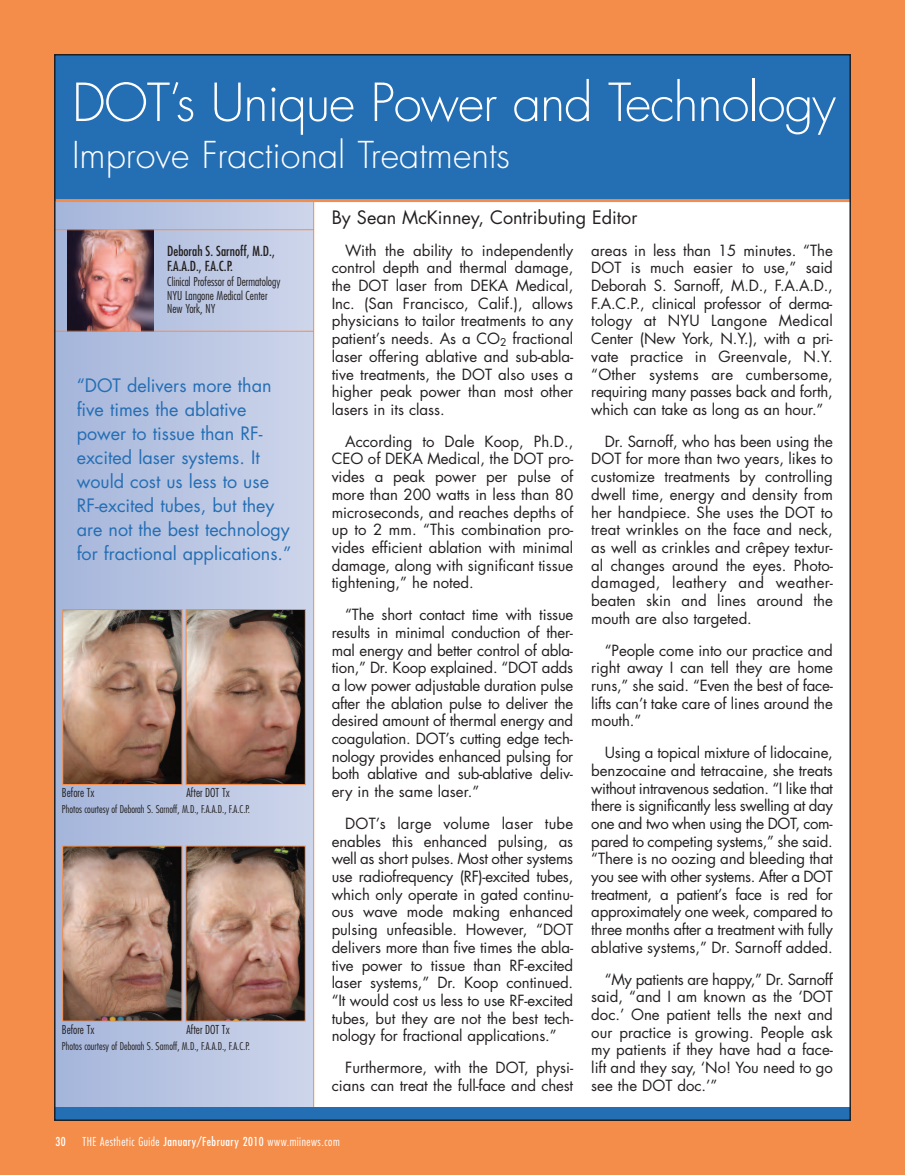
<style>
.page{position:relative;width:905px;height:1175px;background:#fff}
.page>*{position:absolute;margin:0;border:0;box-sizing:border-box;transform-origin:0 0}
.t1{font:300 51px "Futura";letter-spacing:-.02em;color:#fff}
.t2{font:300 36px "Futura";color:#fff}
.t3{font:18px/24px "Futura";color:#246eb4}
.t4{font:18px "Futura";color:#231f20}
.t5{font:15px/17.7px "Futura";color:#231f20;text-align:justify}
.t6{font:condensed 13.5px/15px "Futura";color:#231f20}
.t7{font:300 condensed 12px/13.5px "Futura";color:#231f20}
.t8{font:300 condensed 12px "Futura";letter-spacing:.04em;color:#fff}
.t9{font:condensed 12px "Futura";color:#fff}
.t10{font:300 condensed 10.5px "Futura";color:#231f20}
.s1{font-weight:400}
</style>
<div class="page">
<div style="left:0;top:0;width:904px;height:1174px;background:#f58d4a"></div>
<div style="left:54px;top:54px;width:796px;height:1066px;background:#fff"></div>
<div style="left:54px;top:54px;width:259px;height:1066px;background:linear-gradient(to right,#a5b5db,#cdd3e7)"></div>
<div style="left:54px;top:54px;width:796px;height:146px;background:#246eb4"></div>
<hr style="left:56px;top:199px;width:794px;height:3px;background:#f58d4a">
<hr style="left:313px;top:200px;width:1px;height:919px;background:#f58d4a">
<div style="left:54px;top:1107px;width:796px;height:13px;background:#246eb4"></div>
<img style="left:68px;top:230px;width:85px;height:101px">
<hr style="left:55px;top:331px;width:259px;height:1px;background:#f58d4a">
<hr style="left:55px;top:229px;width:259px;height:1px;background:#f58d4a">
<img style="left:64px;top:611px;width:116px;height:172px">
<div style="left:62px;top:609px;width:120px;height:176px;border:1px solid #f58d4a"></div>
<img style="left:188px;top:611px;width:116px;height:172px">
<div style="left:186px;top:609px;width:120px;height:176px;border:1px solid #f58d4a"></div>
<img style="left:64px;top:847px;width:116px;height:172px">
<div style="left:62px;top:845px;width:120px;height:176px;border:1px solid #f58d4a"></div>
<img style="left:188px;top:847px;width:115px;height:172px">
<h1 class="t1" style="left:72px;top:79px;width:765px">DOT’s Unique Power and Technology</h1>
<h2 class="t2" style="left:72px;top:138px;width:439px">Improve Fractional Treatments</h2>
<p class="t6" style="left:167px;top:244px;width:109px">Deborah S. Sarnoff, M.D.,<br>F.A.A.D., F.A.C.P.</p>
<p class="t7" style="left:167px;top:276px;width:115px">Clinical Professor of Dermatology<br>NYU Langone Medical Center<br>New York, NY</p>
<p class="t3" style="left:77px;top:375px;width:216px">“DOT delivers more than five times the ablative power to tissue than RF&shy;excited laser systems. It would cost us less to use<br>RF-excited tubes, but they are not the best technology for fractional applications.”</p>
<p class="t7" style="left:62px;top:787px;width:34px">Before Tx</p>
<p class="t10" style="left:62px;top:805px;width:190px">Photos courtesy of Deborah S. Sarnoff, M.D., F.A.A.D., F.A.C.P.</p>
<p class="t7" style="left:187px;top:787px;width:45px">After DOT Tx</p>
<p class="t7" style="left:62px;top:1023px;width:34px">Before Tx</p>
<p class="t10" style="left:62px;top:1041px;width:190px">Photos courtesy of Deborah S. Sarnoff, M.D., F.A.A.D., F.A.C.P.</p>
<p class="t7" style="left:186px;top:1023px;width:45px">After DOT Tx</p>
<p class="t4" style="left:332px;top:209px;width:307px">By Sean McKinney, Contributing Editor</p>
<p class="t5" style="left:332px;top:242px;width:243px;text-indent:14px">With the ability to independently control depth and thermal damage, the DOT laser from DEKA Medical, Inc. (San Francisco, Calif.), allows physicians to tailor treatments to any patient’s needs. As a CO<sub>2</sub> fractional laser offering ablative and sub-abla&shy;tive treatments, the DOT also uses a higher peak power than most other lasers in its class.</p>
<p class="t5" style="left:332px;top:433px;width:243px;text-indent:13px">According to Dale Koop, Ph.D., CEO of DEKA Medical, the DOT pro&shy;vides a peak power per pulse of more than 200 watts in less than 80 microseconds, and reaches depths of up to 2 mm. “This combination pro&shy;vides efficient ablation with minimal damage, along with significant tissue tightening,” he noted.</p>
<p class="t5" style="left:332px;top:607px;width:243px;text-indent:14px">“The short contact time with tissue results in minimal conduction of ther&shy;mal energy and better control of abla&shy;tion,” Dr. Koop explained. “DOT adds a low power adjustable duration pulse after the ablation pulse to deliver the desired amount of thermal energy and coagulation. DOT’s cutting edge tech&shy;nology provides enhanced pulsing for both ablative and sub-ablative deliv&shy;ery in the same laser.”</p>
<p class="t5" style="left:331px;top:815px;width:243px;text-indent:14px">DOT’s large volume laser tube enables this enhanced pulsing, as well as short pulses. Most other systems use radiofrequency (RF)-excited tubes, which only operate in gated continu&shy;ous wave mode making enhanced pulsing unfeasible. However, “DOT delivers more than five times the abla&shy;tive power to tissue than RF-excited laser systems,” Dr. Koop continued. “It would cost us less to use RF-excited tubes, but they are not the best tech&shy;nology for fractional applications.”</p>
<p class="t5" style="left:331px;top:1060px;width:243px;text-align:right">Furthermore, with the DOT, physi&shy;cians can treat the full-face and chest</p>
<p class="t5" style="left:591px;top:242px;width:243px">areas in less than 15 minutes. “The DOT is much easier to use,” said Deborah S. Sarnoff, M.D., F.A.A.D., F.A.C.P., clinical professor of derma&shy;tology at NYU Langone Medical Center (New York, N.Y.), with a pri&shy;vate practice in Greenvale, N.Y. “Other systems are cumbersome, requiring many passes back and forth, which can take as long as an hour.”</p>
<p class="t5" style="left:591px;top:433px;width:243px;text-indent:13px">Dr. Sarnoff, who has been using the DOT for more than two years, likes to customize treatments by controlling dwell time, energy and density from her handpiece. She uses the DOT to treat wrinkles on the face and neck, as well as crinkles and crêpey textur&shy;al changes around the eyes. Photo&shy;damaged, leathery and weather&shy;beaten skin and lines around the mouth are also targeted.</p>
<p class="t5" style="left:591px;top:642px;width:243px;text-indent:13px">“People come into our practice and right away I can tell they are home runs,” she said. “Even the best of face&shy;lifts can’t take care of lines around the mouth.”</p>
<p class="t5" style="left:591px;top:745px;width:243px;text-indent:13px">Using a topical mixture of lidocaine, benzocaine and tetracaine, she treats without intravenous sedation. “I like that there is significantly less swelling at day one and two when using the DOT, com&shy;pared to competing systems,” she said. “There is no oozing and bleeding that you see with other systems. After a DOT treatment, a patient’s face is red for approximately one week, compared to three months after a treatment with fully ablative systems,” Dr. Sarnoff added.</p>
<p class="t5" style="left:591px;top:971px;width:243px;text-indent:14px">“My patients are happy,” Dr. Sarnoff said, “and I am known as the ‘DOT doc.’ One patient tells the next and our practice is growing. People ask my patients if they have had a face&shy;lift and they say, ‘No! You need to go see the DOT doc.’”</p>
<p class="t9" style="left:55px;top:1135px;width:12px">30</p>
<p class="t8" style="left:82px;top:1136px;width:259px">THE Aesthetic Guide <span class="s1">January/February 2010</span> www.miinews.com</p>
</div>
